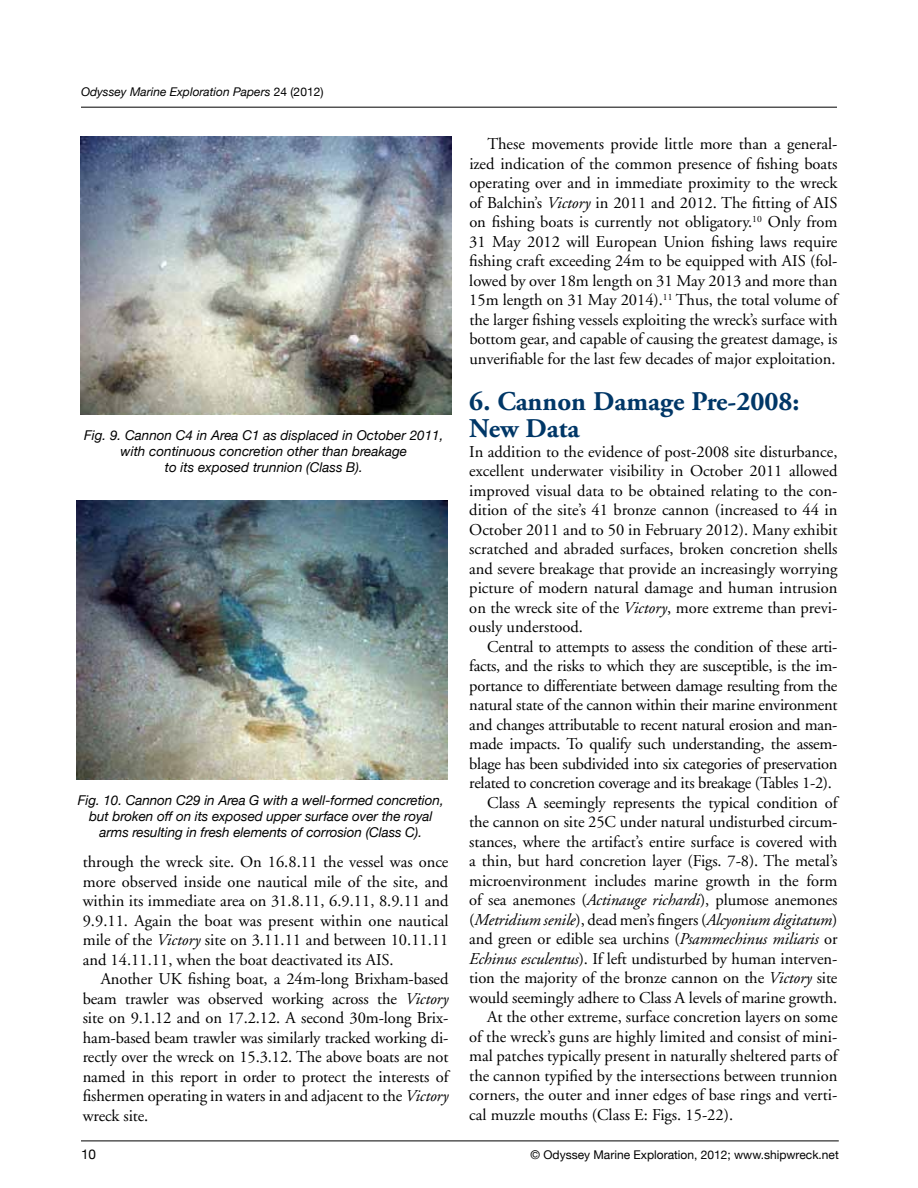
<style>
.page{position:relative;width:918px;height:1188px;background:#fff}
.page>*{position:absolute;margin:0;border:0;box-sizing:border-box;transform-origin:0 0}
.t1{font:700 27px/27px "Adobe Garamond";color:#003767}
.t2{font:16.5px/19.5px "Adobe Garamond";letter-spacing:-.005em;color:#000;text-align:justify}
.t3{font:italic 16.5px "Adobe Garamond";letter-spacing:-.005em;color:#000}
.t4{font:italic 13.5px/16.2px "Helvetica Neue";letter-spacing:-.005em;color:#000;text-align:center}
.t5{font:13.5px "Helvetica Neue";color:#000}
.t6{font:12px "Helvetica Neue";color:#000}
.t7{font:italic 12px "Helvetica Neue";color:#000}
.s1{font-style:normal}
.s2{font-style:italic}
</style>
<div class="page">
<hr style="left:81px;top:1141px;width:758px;height:1px;background:#000">
<hr style="left:81px;top:107px;width:756px;height:1px;background:#000">
<img style="left:80px;top:136px;width:372px;height:279px">
<img style="left:76px;top:501px;width:371px;height:278px">
<p class="t7" style="left:81px;top:84px;width:244px">Odyssey Marine Exploration Papers <span class="s1">24 (2012)</span></p>
<p class="t4" style="left:84px;top:427px;width:361px">Fig. 9. Cannon C4 in Area C1 as displaced in October 2011, with continuous concretion other than breakage<br>to its exposed trunnion (Class B).</p>
<p class="t4" style="left:78px;top:791px;width:367px">Fig. 10. Cannon C29 in Area G with a well-formed concretion, but broken off on its exposed upper surface over the royal arms resulting in fresh elements of corrosion (Class C).</p>
<p class="t2" style="left:83px;top:853px;width:367px">through the wreck site. On 16.8.11 the vessel was once more observed inside one nautical mile of the site, and within its immediate area on 31.8.11, 6.9.11, 8.9.11 and 9.9.11. Again the boat was present within one nautical mile of the <span class="s2">Victory</span> site on 3.11.11 and between 10.11.11 and 14.11.11, when the boat deactivated its AIS.</p>
<p class="t2" style="left:83px;top:970px;width:367px;text-indent:18px">Another UK fishing boat, a 24m-long Brixham-based beam trawler was observed working across the <span class="s2">Victory </span>site on 9.1.12 and on 17.2.12. A second 30m-long Brix&shy;ham-based beam trawler was similarly tracked working di&shy;rectly over the wreck on 15.3.12. The above boats are not named in this report in order to protect the interests of fishermen operating in waters in and adjacent to the <span class="s2">Victory </span>wreck site.</p>
<p class="t2" style="left:469px;top:135px;width:370px;text-indent:18px">These movements provide little more than a general&shy;ized indication of the common presence of fishing boats operating over and in immediate proximity to the wreck of Balchin’s <span class="s2">Victory</span> in 2011 and 2012. The fitting of AIS on fishing boats is currently not obligatory.<sup>10</sup> Only from 31 May 2012 will European Union fishing laws require fishing craft exceeding 24m to be equipped with AIS (fol&shy;lowed by over 18m length on 31 May 2013 and more than 15m length on 31 May 2014).<sup>11</sup> Thus, the total volume of the larger fishing vessels exploiting the wreck’s surface with bottom gear, and capable of causing the greatest damage, is unverifiable for the last few decades of major exploitation.</p>
<h1 class="t1" style="left:469px;top:389px;width:332px">6. Cannon Damage Pre-2008:<br>New Data</h1>
<p class="t2" style="left:469px;top:442px;width:370px">In addition to the evidence of post-2008 site disturbance, excellent underwater visibility in October 2011 allowed improved visual data to be obtained relating to the con&shy;dition of the site’s 41 bronze cannon (increased to 44 in October 2011 and to 50 in February 2012). Many exhibit scratched and abraded surfaces, broken concretion shells and severe breakage that provide an increasingly worrying picture of modern natural damage and human intrusion on the wreck site of the <span class="s2">Victory</span>, more extreme than previ&shy;ously understood.</p>
<p class="t2" style="left:487px;top:637px;width:352px">Central to attempts to assess the condition of these arti-</p>
<p class="t2" style="left:469px;top:657px;width:370px">facts, and the risks to which they are susceptible, is the im-</p>
<p class="t2" style="left:469px;top:676px;width:370px">portance to differentiate between damage resulting from the</p>
<p class="t2" style="left:469px;top:696px;width:370px">natural state of the cannon within their marine environment</p>
<p class="t2" style="left:469px;top:715px;width:370px">and changes attributable to recent natural erosion and man-</p>
<p class="t2" style="left:469px;top:735px;width:370px">made impacts. To qualify such understanding, the assem-</p>
<p class="t2" style="left:469px;top:754px;width:370px">blage has been subdivided into six categories of preservation</p>
<p class="t2" style="left:469px;top:774px;width:364px">related to concretion coverage and its breakage (Tables 1-2).</p>
<p class="t2" style="left:487px;top:793px;width:352px">Class A seemingly represents the typical condition of</p>
<p class="t2" style="left:469px;top:813px;width:370px">the cannon on site 25C under natural undisturbed circum-</p>
<p class="t2" style="left:469px;top:832px;width:370px">stances, where the artifact’s entire surface is covered with</p>
<p class="t2" style="left:469px;top:852px;width:370px">a thin, but hard concretion layer (Figs. 7-8). The metal’s</p>
<p class="t2" style="left:469px;top:871px;width:370px">microenvironment includes marine growth in the form</p>
<p class="t2" style="left:469px;top:891px;width:370px">of sea anemones (<span class="s2">Actinauge richardi</span>), plumose anemones</p>
<p class="t3" style="left:469px;top:911px;width:370px"><span class="s1">(</span>Metridium senile<span class="s1">), dead men’s fingers (</span>Alcyonium digitatum<span class="s1">)</span></p>
<p class="t2" style="left:469px;top:930px;width:370px">and green or edible sea urchins (<span class="s2">Psammechinus miliaris</span> or</p>
<p class="t2" style="left:469px;top:949px;width:370px"><span class="s2">Echinus esculentus</span>). If left undisturbed by human interven-</p>
<p class="t2" style="left:469px;top:969px;width:370px">tion the majority of the bronze cannon on the <span class="s2">Victory</span> site</p>
<p class="t2" style="left:469px;top:988px;width:370px">would seemingly adhere to Class A levels of marine growth.</p>
<p class="t2" style="left:487px;top:1008px;width:352px">At the other extreme, surface concretion layers on some</p>
<p class="t2" style="left:469px;top:1027px;width:370px">of the wreck’s guns are highly limited and consist of mini-</p>
<p class="t2" style="left:469px;top:1047px;width:370px">mal patches typically present in naturally sheltered parts of</p>
<p class="t2" style="left:469px;top:1066px;width:370px">the cannon typified by the intersections between trunnion</p>
<p class="t2" style="left:469px;top:1086px;width:370px">corners, the outer and inner edges of base rings and verti-</p>
<p class="t2" style="left:469px;top:1105px;width:265px">cal muzzle mouths (Class E: Figs. 15-22).</p>
<p class="t5" style="left:81px;top:1146px;width:17px">10</p>
<p class="t6" style="left:531px;top:1147px;width:310px">© Odyssey Marine Exploration, 2012; www.shipwreck.net</p>
</div>
